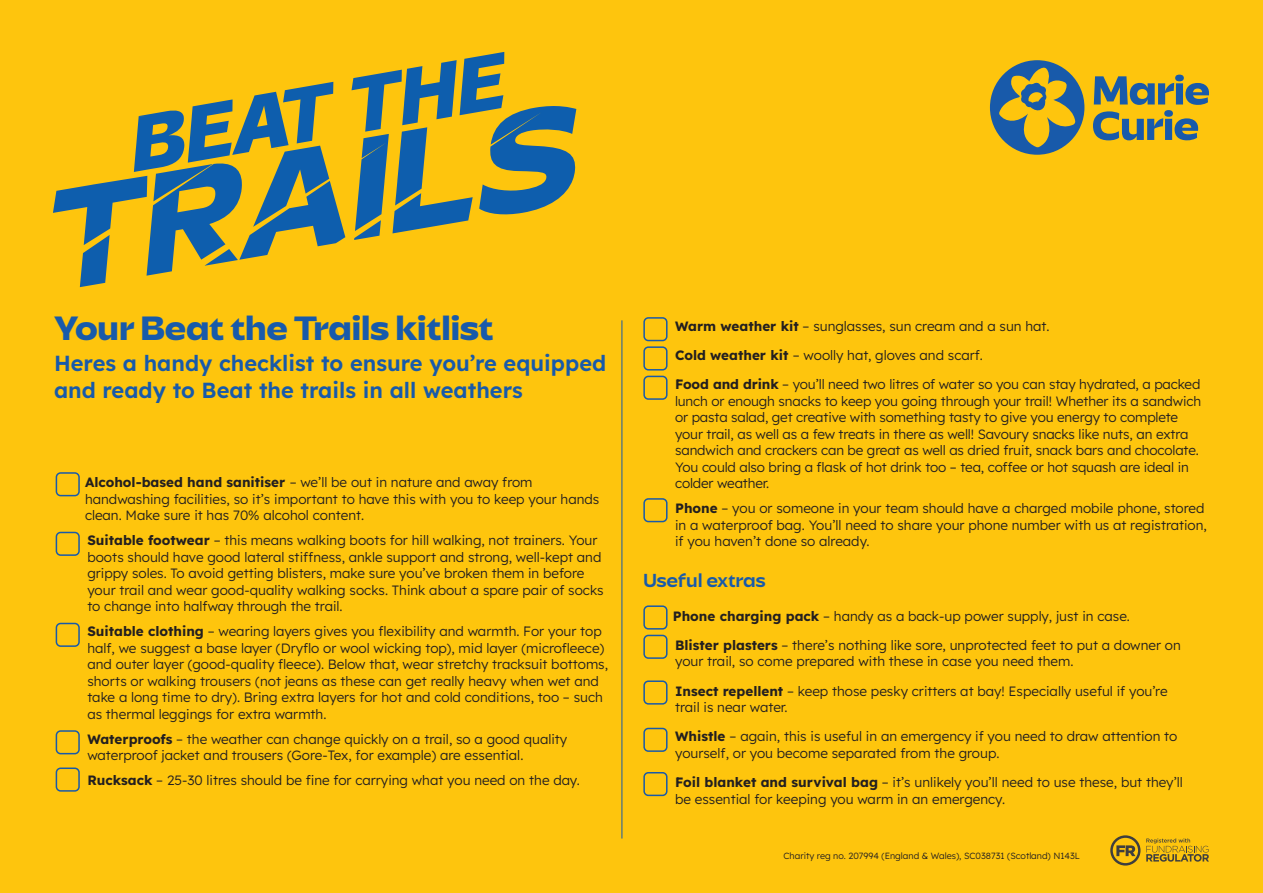
<style>
.page{position:relative;width:1263px;height:893px;background:#fec50d}
.page>*{position:absolute;margin:0;border:0;box-sizing:border-box;transform-origin:0 0}
.t1{font:800 expanded 34.95px "Savior Sans";color:#185aaa}
.body_cover{font:21.75px/26.1px "Lexend";color:#185aaa}
.h1_span{font:500 expanded 19.5px "Savior Sans";color:#185aaa}
.t2{font:13.5px/16.5px "Lexend";color:#231f20}
.Body{font:9px "Lexend";color:#231f20}
</style>
<div class="page">
<div style="left:990px;top:60px;width:94px;height:95px;background:#185aaa;border-radius:50%"></div>
<svg style="left:999px;top:67px;width:76px;height:80px"></svg>
<svg style="left:1093px;top:75px;width:116px;height:65px"></svg>
<svg style="left:53px;top:82px;width:292px;height:205px"></svg>
<svg style="left:351px;top:52px;width:225px;height:188px"></svg>
<div style="left:56px;top:472px;width:24px;height:24px;border:2px solid #185aaa;border-radius:4px"></div>
<div style="left:56px;top:532px;width:24px;height:24px;border:2px solid #185aaa;border-radius:4px"></div>
<div style="left:56px;top:623px;width:24px;height:24px;border:2px solid #185aaa;border-radius:4px"></div>
<div style="left:56px;top:730px;width:24px;height:24px;border:2px solid #185aaa;border-radius:4px"></div>
<div style="left:56px;top:767px;width:24px;height:25px;border:2px solid #185aaa;border-radius:4px"></div>
<div style="left:643px;top:317px;width:24px;height:24px;border:2px solid #185aaa;border-radius:4px"></div>
<div style="left:643px;top:346px;width:24px;height:25px;border:2px solid #185aaa;border-radius:4px"></div>
<div style="left:643px;top:376px;width:24px;height:24px;border:2px solid #185aaa;border-radius:4px"></div>
<div style="left:643px;top:498px;width:24px;height:24px;border:2px solid #185aaa;border-radius:4px"></div>
<div style="left:643px;top:605px;width:24px;height:25px;border:2px solid #185aaa;border-radius:4px"></div>
<div style="left:643px;top:635px;width:24px;height:24px;border:2px solid #185aaa;border-radius:4px"></div>
<div style="left:643px;top:680px;width:24px;height:25px;border:2px solid #185aaa;border-radius:4px"></div>
<div style="left:643px;top:728px;width:24px;height:24px;border:2px solid #185aaa;border-radius:4px"></div>
<div style="left:643px;top:772px;width:24px;height:24px;border:2px solid #185aaa;border-radius:4px"></div>
<svg style="left:1110px;top:835px;width:30px;height:31px"></svg>
<svg style="left:1146px;top:838px;width:63px;height:24px"></svg>
<hr style="left:621px;top:320px;width:1px;height:518px;background:#185aaa">
<p class="t1" style="left:54px;top:306px;width:441px">Your Beat the Trails kitlist</p>
<p class="body_cover" style="left:54px;top:349px;width:554px">Heres a handy checklist to ensure you’re equipped and ready to Beat the trails in all weathers</p>
<p class="t2" style="left:85px;top:473px;width:516px">Alcohol-based hand sanitiser – we’ll be out in nature and away from handwashing facilities, so it’s important to have this with you to keep your hands clean. Make sure it has 70% alcohol content.</p>
<p class="t2" style="left:87px;top:531px;width:518px">Suitable footwear – this means walking boots for hill walking, not trainers. Your boots should have good lateral stiffness, ankle support and strong, well-kept and grippy soles. To avoid getting blisters, make sure you’ve broken them in before your trail and wear good-quality walking socks. Think about a spare pair of socks to change into halfway through the trail.</p>
<p class="t2" style="left:87px;top:622px;width:522px">Suitable clothing – wearing layers gives you flexibility and warmth. For your top half, we suggest a base layer (Dryflo or wool wicking top), mid layer (microfleece) and outer layer (good-quality fleece). Below that, wear stretchy tracksuit bottoms, shorts or walking trousers (not jeans as these can get really heavy when wet and take a long time to dry). Bring extra layers for hot and cold conditions, too – such as thermal leggings for extra warmth.</p>
<p class="t2" style="left:87px;top:730px;width:481px">Waterproofs – the weather can change quickly on a trail, so a good quality waterproof jacket and trousers (Gore-Tex, for example) are essential.</p>
<p class="t2" style="left:87px;top:771px;width:494px">Rucksack – 25-30 litres should be fine for carrying what you need on the day.</p>
<p class="t2" style="left:675px;top:317px;width:376px">Warm weather kit – sunglasses, sun cream and a sun hat.</p>
<p class="t2" style="left:675px;top:346px;width:309px">Cold weather kit – woolly hat, gloves and scarf.</p>
<p class="t2" style="left:675px;top:375px;width:528px">Food and drink – you’ll need two litres of water so you can stay hydrated, a packed lunch or enough snacks to keep you going through your trail! Whether its a sandwich or pasta salad, get creative with something tasty to give you energy to complete your trail, as well as a few treats in there as well! Savoury snacks like nuts, an extra sandwich and crackers can be great as well as dried fruit, snack bars and chocolate.<br>You could also bring a flask of hot drink too – tea, coffee or hot squash are ideal in colder weather.</p>
<p class="t2" style="left:675px;top:499px;width:533px">Phone – you or someone in your team should have a charged mobile phone, stored in a waterproof bag. You’ll need to share your phone number with us at registration, if you haven’t done so already.</p>
<p class="h1_span" style="left:643px;top:568px;width:124px">Useful extras</p>
<p class="t2" style="left:673px;top:607px;width:459px">Phone charging pack – handy as a back-up power supply, just in case.</p>
<p class="t2" style="left:675px;top:636px;width:507px">Blister plasters – there’s nothing like sore, unprotected feet to put a downer on your trail, so come prepared with these in case you need them.</p>
<p class="t2" style="left:675px;top:682px;width:494px">Insect repellent – keep those pesky critters at bay! Especially useful if you’re trail is near water.</p>
<p class="t2" style="left:675px;top:727px;width:504px">Whistle – again, this is useful in an emergency if you need to draw attention to yourself, or you become separated from the group.</p>
<p class="t2" style="left:675px;top:773px;width:509px">Foil blanket and survival bag – it’s unlikely you’ll need to use these, but they’ll be essential for keeping you warm in an emergency.</p>
<p class="Body" style="left:783px;top:850px;width:298px">Charity reg no. 207994 (England &amp; Wales), SC038731 (Scotland) N143L</p>
</div>
